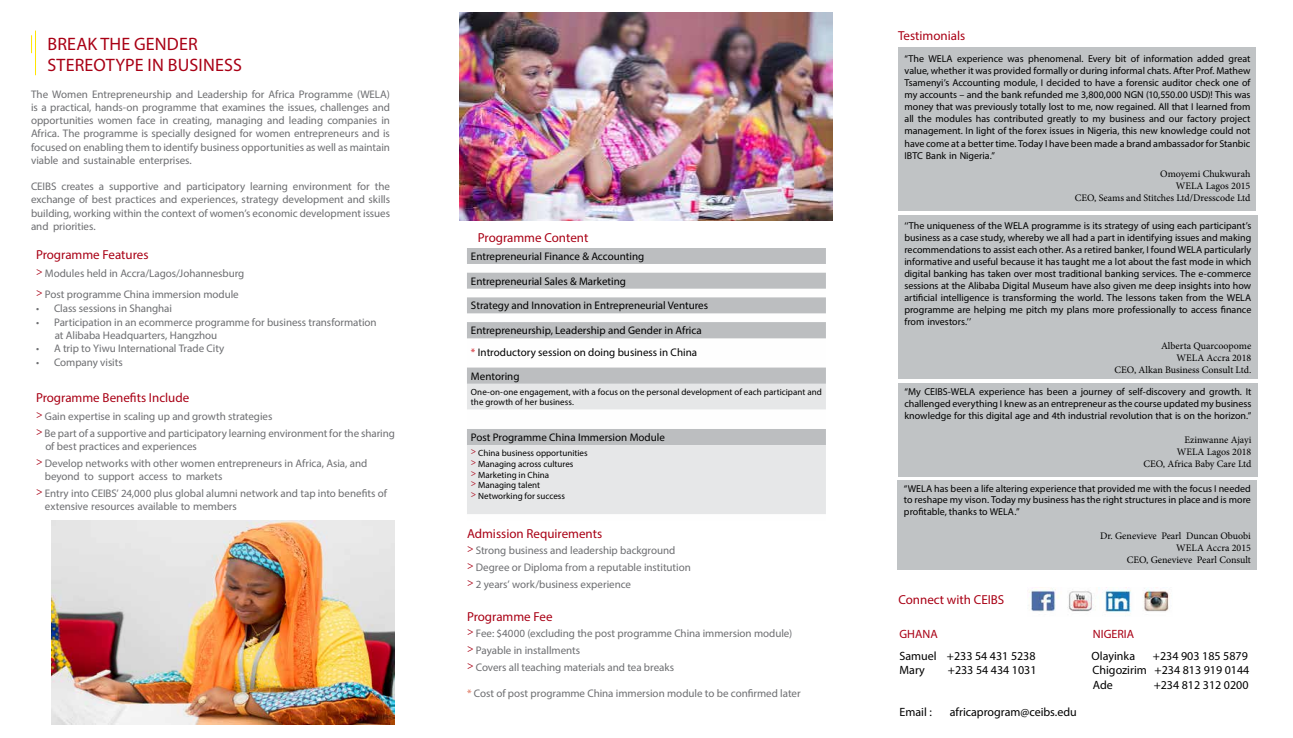
<style>
.page{position:relative;width:1293px;height:738px;background:#fff}
.page>*{position:absolute;margin:0;border:0;box-sizing:border-box;transform-origin:0 0}
.t1{font:18px/21.6px "Myriad Pro";letter-spacing:.01em;color:#a90015}
.t2{font:13px "Myriad Pro";color:#a90015}
.t3{font:12px/14.4px "Myriad Pro";color:#000}
.t4{font:12px "Myriad Pro";color:#a90015}
.t5{font:11px/13.2px "Myriad Pro";letter-spacing:-.005em;color:#6d6e71}
.t6{font:11px/21.9px "Myriad Pro";color:#000}
.t7{font:10px/12px "Myriad Pro";color:#000;text-align:justify}
.t8{font:10px/12px "Minion Pro";color:#000;text-align:right}
.t9{font:9px/10.8px "Myriad Pro";color:#000}
.s1{color:#d2232a}
.s2{color:#dd6d54}
</style>
<div class="page">
<div style="left:467px;top:248px;width:359px;height:272px;background:linear-gradient(to right,#fdfdfd,#fdfdfd)"></div>
<svg style="left:467px;top:248px;width:359px;height:135px;fill:#bcbec0"></svg>
<svg style="left:467px;top:383px;width:359px;height:130px;fill:#e6e7e8"></svg>
<hr style="left:35px;top:31px;width:1px;height:44px;background:#ffe600">
<svg style="left:31px;top:35px;width:1px;height:18px"></svg>
<div style="left:898px;top:47px;width:358px;height:163px;background:#c0c3c5"></div>
<div style="left:898px;top:382px;width:359px;height:94px;background:#c0c3c5"></div>
<div style="left:898px;top:214px;width:359px;height:164px;background:#c0c3c5"></div>
<img style="left:1028px;top:587px;width:142px;height:25px">
<div style="left:898px;top:480px;width:359px;height:89px;background:#c0c3c5"></div>
<img style="left:52px;top:520px;width:343px;height:204px">
<img style="left:459px;top:13px;width:373px;height:208px">
<h1 class="t1" style="left:47px;top:33px;width:196px">BREAK THE GENDER<br>STEREOTYPE IN BUSINESS</h1>
<p class="t5" style="left:31px;top:87px;width:360px;text-align:justify">The Women Entrepreneurship and Leadership for Africa Programme (WELA) is a practical, hands-on programme that examines the issues, challenges and opportunities women face in creating, managing and leading companies in Africa. The programme is specially designed for women entrepreneurs and is focused on enabling them to identify business opportunities as well as maintain viable and sustainable enterprises.</p>
<p class="t5" style="left:31px;top:179px;width:360px;text-align:justify">CEIBS creates a supportive and participatory learning environment for the exchange of best practices and experiences, strategy development and skills building, working within the context of women’s economic development issues and priorities.</p>
<h2 class="t2" style="left:36px;top:246px;width:114px">Programme Features</h2>
<p class="t5" style="left:36px;top:262px;width:210px;line-height:21.2px"><sup>&gt;</sup> Modules held in Accra/Lagos/Johannesburg <sup>&gt;</sup> Post programme China immersion module</p>
<p class="t5" style="left:36px;top:301px;width:138px">• Class sessions in Shanghai</p>
<p class="t5" style="left:55px;top:315px;width:323px;text-indent:-19px">• Participation in an ecommerce programme for business transformation at Alibaba Headquarters, Hangzhou</p>
<p class="t5" style="left:36px;top:342px;width:190px">• A trip to Yiwu International Trade City</p>
<p class="t5" style="left:36px;top:355px;width:88px">• Company visits</p>
<h2 class="t2" style="left:36px;top:389px;width:155px">Programme Benefits Include</h2>
<p class="t5" style="left:36px;top:407px;width:360px;line-height:16.8px"><sup>&gt;</sup> Gain expertise in scaling up and growth strategies<br><sup>&gt;</sup> Be part of a supportive and participatory learning environment for the sharing</p>
<p class="t5" style="left:36px;top:437px;width:333px;line-height:16.8px;text-indent:9px">of best practices and experiences<br><sup>&gt;</sup> Develop networks with other women entrepreneurs in Africa, Asia, and</p>
<p class="t5" style="left:36px;top:467px;width:352px;line-height:16.8px;text-indent:9px">beyond to support access to markets<br><sup>&gt;</sup> Entry into CEIBS’ 24,000 plus global alumni network and tap into benefits of</p>
<p class="t5" style="left:45px;top:499px;width:193px">extensive resources available to members</p>
<h2 class="t2" style="left:478px;top:229px;width:112px">Programme Content</h2>
<p class="t6" style="left:471px;top:245px;width:175px">Entrepreneurial Finance &amp; Accounting</p>
<p class="t6" style="left:471px;top:269px;width:157px">Entrepreneurial Sales &amp; Marketing</p>
<p class="t6" style="left:471px;top:294px;width:239px">Strategy and Innovation in Entrepreneurial Ventures</p>
<p class="t6" style="left:471px;top:319px;width:232px">Entrepreneurship, Leadership and Gender in Africa <span class="s1">*</span> Introductory session on doing business in China</p>
<p class="t6" style="left:471px;top:364px;width:50px">Mentoring</p>
<p class="t9" style="left:471px;top:386px;width:352px">One-on-one engagement, with a focus on the personal development of each participant and the growth of her business.</p>
<p class="t6" style="left:471px;top:426px;width:195px">Post Programme China Immersion Module</p>
<p class="t9" style="left:471px;top:447px;width:118px"><sup>&gt;</sup> China business opportunities <sup>&gt;</sup> Managing across cultures<br><sup>&gt;</sup> Marketing in China<br><sup>&gt;</sup> Managing talent<br><sup>&gt;</sup> Networking for success</p>
<h2 class="t2" style="left:467px;top:524px;width:137px">Admission Requirements</h2>
<p class="t5" style="left:467px;top:541px;width:225px;line-height:16.8px"><sup>&gt;</sup> Strong business and leadership background<br><sup>&gt;</sup> Degree or Diploma from a reputable institution <sup>&gt;</sup> 2 years’ work/business experience</p>
<h2 class="t2" style="left:467px;top:608px;width:87px">Programme Fee</h2>
<p class="t5" style="left:467px;top:624px;width:327px;line-height:16.8px"><sup>&gt;</sup> Fee: $4000 (excluding the post programme China immersion module) <sup>&gt;</sup> Payable in installments<br><sup>&gt;</sup> Covers all teaching materials and tea breaks</p>
<p class="t5" style="left:467px;top:686px;width:335px"><span class="s2">*</span> Cost of post programme China immersion module to be confirmed later</p>
<h2 class="t2" style="left:898px;top:27px;width:69px">Testimonials</h2>
<p class="t7" style="left:904px;top:53px;width:347px">“The WELA experience was phenomenal. Every bit of information added great value, whether it was provided formally or during informal chats. After Prof. Mathew Tsamenyi’s Accounting module, I decided to have a forensic auditor check one of my accounts – and the bank refunded me 3,800,000 NGN (10,550.00 USD)! This was money that was previously totally lost to me, now regained. All that I learned from all the modules has contributed greatly to my business and our factory project management. In light of the forex issues in Nigeria, this new knowledge could not have come at a better time. Today I have been made a brand ambassador for Stanbic IBTC Bank in Nigeria.”</p>
<p class="t8" style="left:1074px;top:167px;width:177px">Omoyemi Chukwurah<br>WELA Lagos 2015<br>CEO, Seams and Stitches Ltd/Dresscode Ltd</p>
<p class="t7" style="left:904px;top:219px;width:348px">‘‘The uniqueness of the WELA programme is its strategy of using each participant’s business as a case study, whereby we all had a part in identifying issues and making recommendations to assist each other. As a retired banker, I found WELA particularly informative and useful because it has taught me a lot about the fast mode in which digital banking has taken over most traditional banking services. The e-commerce sessions at the Alibaba Digital Museum have also given me deep insights into how artificial intelligence is transforming the world. The lessons taken from the WELA programme are helping me pitch my plans more professionally to access finance from investors.’’</p>
<p class="t8" style="left:1114px;top:339px;width:138px">Alberta Quarcoopome<br>WELA Accra 2018<br>CEO, Alkan Business Consult Ltd.</p>
<p class="t7" style="left:904px;top:385px;width:348px">“My CEIBS-WELA experience has been a journey of self-discovery and growth. It challenged everything I knew as an entrepreneur as the course updated my business knowledge for this digital age and 4th industrial revolution that is on the horizon.”</p>
<p class="t8" style="left:1143px;top:433px;width:109px">Ezinwanne Ajayi<br>WELA Lagos 2018<br>CEO, Africa Baby Care Ltd</p>
<p class="t7" style="left:904px;top:483px;width:348px;line-height:11px">“WELA has been a life altering experience that provided me with the focus I needed to reshape my vison. Today my business has the right structures in place and is more profitable, thanks to WELA.”</p>
<p class="t8" style="left:1100px;top:529px;width:152px">Dr. Genevieve Pearl Duncan Obuobi<br>WELA Accra 2015<br>CEO, Genevieve Pearl Consult</p>
<h2 class="t2" style="left:898px;top:591px;width:107px">Connect with CEIBS</h2>
<p class="t4" style="left:899px;top:626px;width:40px">GHANA</p>
<p class="t4" style="left:1093px;top:626px;width:43px">NIGERIA</p>
<p class="t3" style="left:899px;top:647px;width:138px">Samuel +233 54 431 5238</p>
<p class="t3" style="left:1091px;top:647px;width:45px">Olayinka</p>
<p class="t3" style="left:1153px;top:647px;width:96px">+234 903 185 5879</p>
<p class="t3" style="left:899px;top:662px;width:27px">Mary</p>
<p class="t3" style="left:948px;top:662px;width:90px">+233 54 434 1031</p>
<p class="t3" style="left:1092px;top:662px;width:158px">Chigozirim +234 813 919 0144<br>Ade</p>
<p class="t3" style="left:1153px;top:676px;width:96px">+234 812 312 0200</p>
<p class="t3" style="left:899px;top:704px;width:34px">Email :</p>
<p class="t3" style="left:949px;top:704px;width:129px">africaprogram@ceibs.edu</p>
</div>
